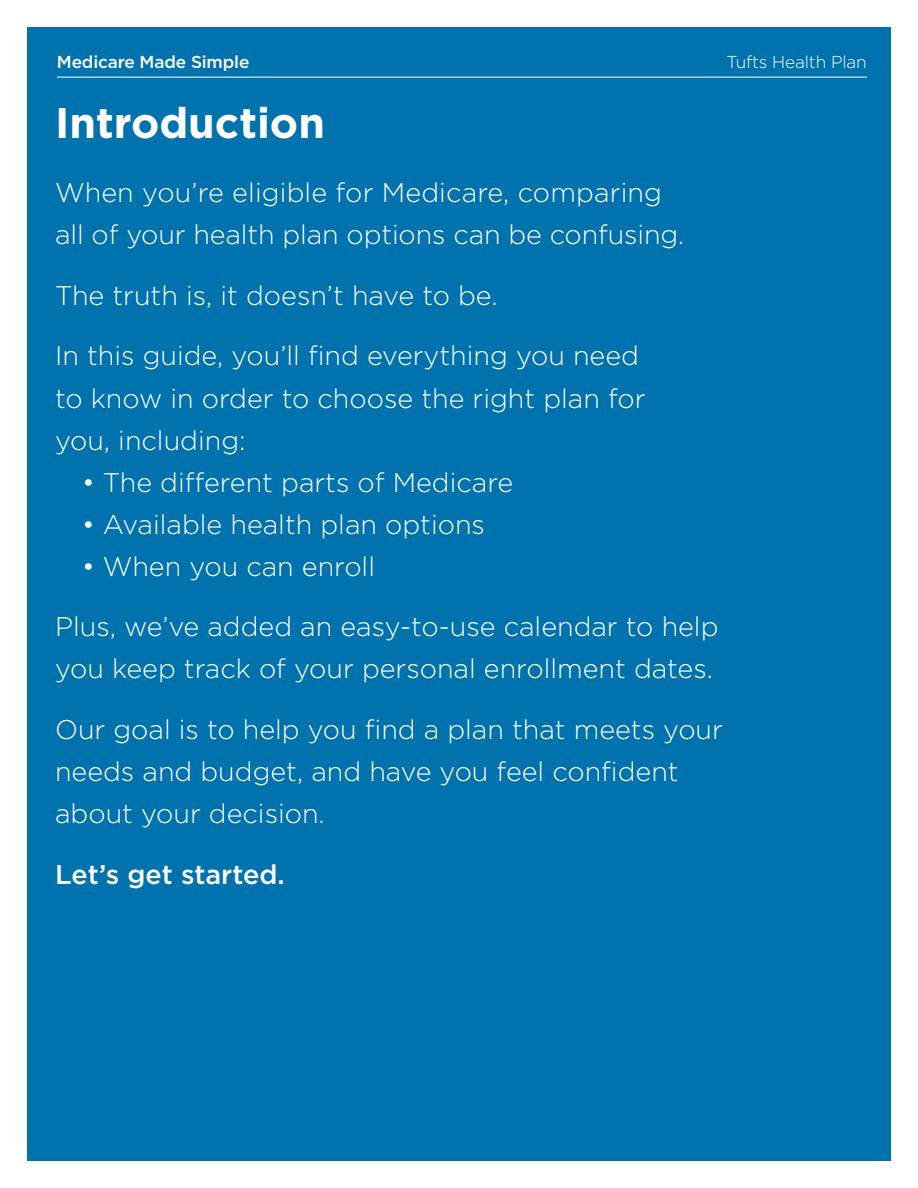
<style>
.page{position:relative;width:918px;height:1188px;background:#fff}
.page>*{position:absolute;margin:0;border:0;box-sizing:border-box;transform-origin:0 0}
.t1{font:700 42.75px "Gotham";color:#fff}
.t2{font:300 27px/42px "Gotham";color:#fff}
.t3{font:500 27px "Gotham";color:#fff}
.t4{font:500 17.25px "Gotham";letter-spacing:-.01em;color:#fff}
.t5{font:300 17.25px "Gotham";letter-spacing:-.01em;color:#fff}
</style>
<div class="page">
<div style="left:27px;top:27px;width:864px;height:1134px;background:#0073ae"></div>
<hr style="left:57px;top:77px;width:810px;height:1px;background:#fff">
<p class="t4" style="left:57px;top:51px;width:194px">Medicare Made Simple</p>
<p class="t5" style="left:726px;top:51px;width:142px">Tufts Health Plan</p>
<h1 class="t1" style="left:55px;top:95px;width:271px">Introduction</h1>
<p class="t2" style="left:55px;top:170px;width:631px">When you’re eligible for Medicare, comparing all of your health plan options can be confusing.</p>
<p class="t2" style="left:55px;top:273px;width:444px">The truth is, it doesn’t have to be.</p>
<p class="t2" style="left:55px;top:334px;width:592px">In this guide, you’ll find everything you need to know in order to choose the right plan for you, including:</p>
<p class="t2" style="left:82px;top:460px;width:433px">• The different parts of Medicare</p>
<p class="t2" style="left:82px;top:502px;width:404px">• Available health plan options</p>
<p class="t2" style="left:82px;top:544px;width:294px">• When you can enroll</p>
<p class="t2" style="left:55px;top:605px;width:665px">Plus, we’ve added an easy-to-use calendar to help you keep track of your personal enrollment dates.</p>
<p class="t2" style="left:55px;top:708px;width:669px">Our goal is to help you find a plan that meets your needs and budget, and have you feel confident about your decision.</p>
<p class="t3" style="left:55px;top:857px;width:231px">Let’s get started.</p>
</div>
